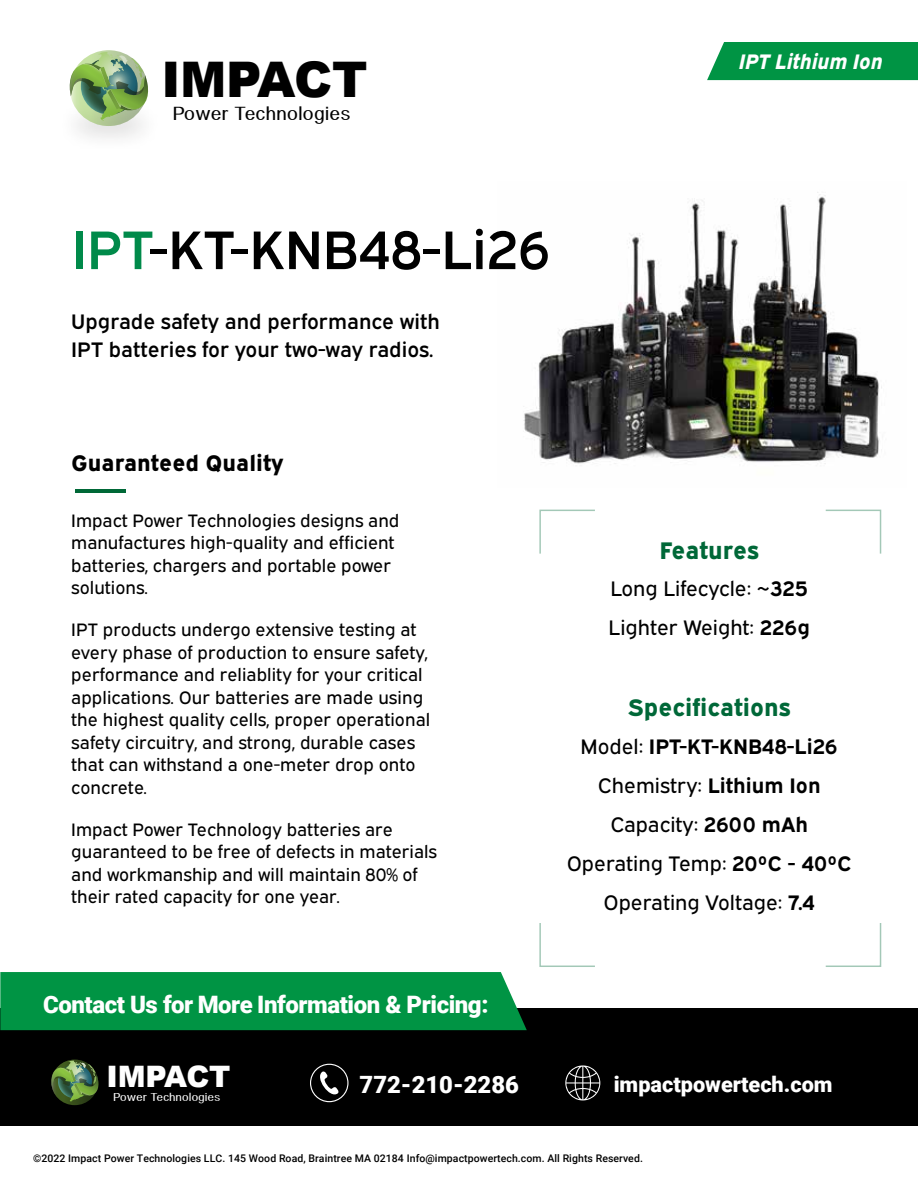
<style>
.page{position:relative;width:918px;height:1188px;background:#fff}
.page>*{position:absolute;margin:0;border:0;box-sizing:border-box;transform-origin:0 0}
.t1{font:54.3px "Expressway Sb";color:#000}
.t2{font:900 49.05px "Arial";letter-spacing:-.005em;color:#000}
.t3{font:900 29.55px "Arial";letter-spacing:-.005em;color:#fff}
.t4{font:900 24px "Roboto";letter-spacing:-.02em;color:#fff}
.t5{font:24px "Expressway Xb";color:#006838}
.t6{font:900 23.85px "Roboto";color:#fff}
.t7{font:22.5px "Expressway Xb";color:#000}
.t8{font:900 21.75px "Roboto";color:#fff}
.t9{font:21px/39px "Expressway Rg";color:#000}
.t10{font:21px/28.5px "Expressway Sb";color:#000}
.t11{font:italic 21px "Expressway Xb";color:#fff}
.t12{font:19.5px "Alido";letter-spacing:.04em;color:#000}
.t13{font:18px/22.5px "Expressway Rg";color:#000}
.t14{font:11.7px "Alido";letter-spacing:.04em;color:#fff}
.t15{font:500 10.5px "Roboto";letter-spacing:.005em;color:#000}
.s1{color:#008a4a}
.s2{font-weight:700}
</style>
<div class="page">
<img style="left:523px;top:192px;width:359px;height:272px">
<img style="left:77px;top:121px;width:65px;height:17px">
<svg style="left:69px;top:53px;width:80px;height:68px"></svg>
<img style="left:70px;top:50px;width:78px;height:76px;border-radius:50%">
<hr style="left:75px;top:489px;width:50px;height:3px;background:#006837">
<div style="left:707px;top:42px;width:211px;height:38px;background:#009444"></div>
<svg style="left:826px;top:510px;width:55px;height:44px"></svg>
<svg style="left:539px;top:510px;width:56px;height:44px"></svg>
<svg style="left:826px;top:923px;width:55px;height:44px"></svg>
<svg style="left:539px;top:923px;width:56px;height:44px"></svg>
<div style="left:0;top:1008px;width:918px;height:118px;background:#000"></div>
<div style="left:0;top:972px;width:527px;height:58px;background:#009444"></div>
<svg style="left:565px;top:1065px;width:35px;height:35px"></svg>
<svg style="left:314px;top:1071px;width:25px;height:28px"></svg>
<div style="left:310px;top:1064px;width:39px;height:38px;border:1px solid #fff;border-radius:50%"></div>
<svg style="left:51px;top:1061px;width:48px;height:41px"></svg>
<svg style="left:51px;top:1060px;width:47px;height:45px;background:#5b8147"></svg>
<h2 class="t2" style="left:162px;top:43px;width:208px">IMPACT</h2>
<p class="t12" style="left:173px;top:102px;width:179px">Power Technologies</p>
<p class="t11" style="left:739px;top:45px;width:145px">IPT Lithium Ion</p>
<h1 class="t1" style="left:71px;top:207px;width:481px"><span class="s1">IPT</span>-KT-KNB48-Li26</h1>
<p class="t10" style="left:71px;top:305px;width:370px">Upgrade safety and performance with<br>IPT batteries for your two-way radios.</p>
<p class="t7" style="left:71px;top:445px;width:214px">Guaranteed Quality</p>
<p class="t13" style="left:71px;top:507px;width:330px">Impact Power Technologies designs and manufactures high-quality and efficient batteries, chargers and portable power solutions.</p>
<p class="t13" style="left:71px;top:617px;width:361px">IPT products undergo extensive testing at every phase of production to ensure safety, performance and reliablity for your critical applications. Our batteries are made using the highest quality cells, proper operational safety circuitry, and strong, durable cases that can withstand a one-meter drop onto concrete.</p>
<p class="t13" style="left:71px;top:816px;width:367px">Impact Power Technology batteries are guaranteed to be free of defects in materials and workmanship and will maintain 80% of their rated capacity for one year.</p>
<h3 class="t4" style="left:43px;top:988px;width:447px">Contact Us for More Information &amp; Pricing:</h3>
<h3 class="t5" style="left:660px;top:531px;width:101px">Features</h3>
<p class="t9" style="left:609px;top:566px;width:203px">Long Lifecycle: <span class="s2">~325<br></span>Lighter Weight: <span class="s2">226g</span></p>
<h3 class="t5" style="left:628px;top:689px;width:164px">Specifications</h3>
<p class="t9" style="left:567px;top:725px;width:287px;text-align:center">Model: <span class="s2">IPT-KT-KNB48-Li26<br></span>Chemistry: <span class="s2">Lithium Ion<br></span>Capacity: <span class="s2">2600 mAh<br></span>Operating Temp: <span class="s2">20ºC - 40ºC<br></span>Operating Voltage: <span class="s2">7.4</span></p>
<h3 class="t3" style="left:107px;top:1055px;width:126px">IMPACT</h3>
<p class="t14" style="left:113px;top:1091px;width:108px">Power Technologies</p>
<h3 class="t6" style="left:360px;top:1067px;width:161px">772-210-2286</h3>
<p class="t8" style="left:614px;top:1069px;width:220px">impactpowertech.com</p>
<p class="t15" style="left:33px;top:1151px;width:611px">©2022 Impact Power Technologies LLC. 145 Wood Road, Braintree MA 02184 Info@impactpowertech.com. All Rights Reserved.</p>
</div>
